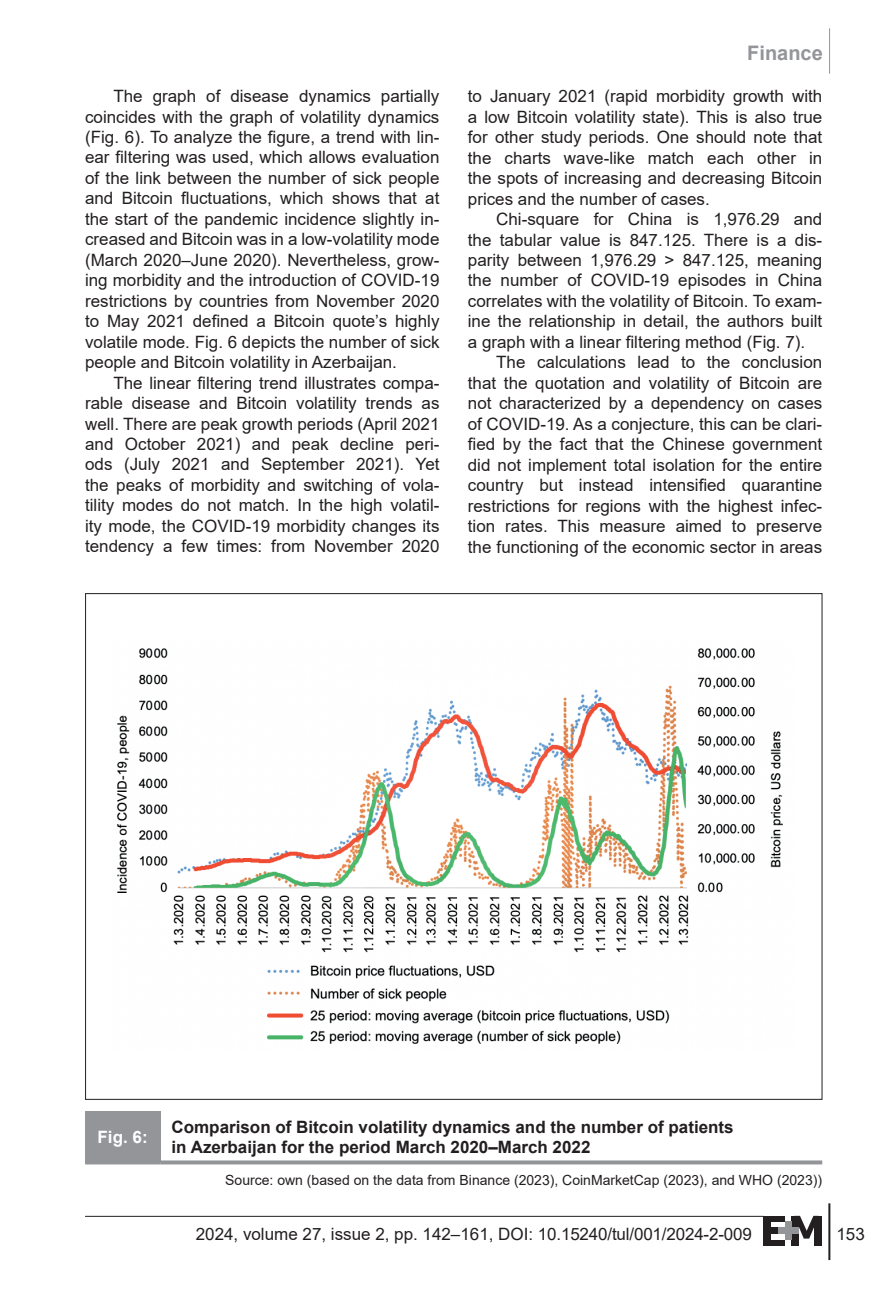
<style>
.page{position:relative;width:896px;height:1304px;background:#fff}
.page>*{position:absolute;margin:0;border:0;box-sizing:border-box;transform-origin:0 0}
.t1{font:700 20px "Arial";color:#939598}
.t2{font:17px/20.4px "Arial";color:#231f20;text-align:justify}
.t3{font:700 17px/20.4px "Arial";color:#231f20}
.t4{font:700 17px "Arial";color:#fff}
.t5{font:14px "Arial";color:#231f20}
</style>
<div class="page">
<hr style="left:829px;top:28px;width:1px;height:46px;background:#939598">
<hr style="left:828px;top:1203px;width:2px;height:57px;background:#231f20">
<hr style="left:85px;top:1216px;width:678px;height:1px;background:#231f20">
<div style="left:763px;top:1216px;width:22px;height:6px;background:#231f20"></div>
<div style="left:763px;top:1240px;width:22px;height:5px;background:#231f20"></div>
<div style="left:763px;top:1228px;width:15px;height:6px;background:#231f20"></div>
<div style="left:763px;top:1216px;width:8px;height:29px;background:#231f20"></div>
<div style="left:791px;top:1216px;width:7px;height:29px;background:#231f20"></div>
<div style="left:814px;top:1216px;width:8px;height:29px;background:#231f20"></div>
<svg style="left:794px;top:1216px;width:20px;height:23px"></svg>
<div style="left:785px;top:1221px;width:6px;height:19px;background:#939598"></div>
<div style="left:778px;top:1228px;width:20px;height:6px;background:#939598"></div>
<div style="left:85px;top:1111px;width:75px;height:51px;background:#939598"></div>
<hr style="left:85px;top:1160px;width:75px;height:4px;background:#939598">
<svg style="left:160px;top:1160px;width:662px;height:4px;background:#9fa1a3"></svg>
<img style="left:117px;top:648px;width:666px;height:396px">
<p class="t2" style="left:85px;top:86px;width:356px;text-indent:28px">The graph of disease dynamics partially coincides with the graph of volatility dynamics (Fig. 6). To analyze the figure, a trend with lin&shy;ear filtering was used, which allows evaluation of the link between the number of sick people and Bitcoin fluctuations, which shows that at the start of the pandemic incidence slightly in&shy;creased and Bitcoin was in a low-volatility mode (March 2020–June 2020). Nevertheless, grow&shy;ing morbidity and the introduction of COVID-19 restrictions by countries from November 2020 to May 2021 defined a Bitcoin quote’s highly volatile mode. Fig. 6 depicts the number of sick people and Bitcoin volatility in Azerbaijan.</p>
<p class="t2" style="left:85px;top:372px;width:356px;text-indent:28px">The linear filtering trend illustrates compa&shy;rable disease and Bitcoin volatility trends as well. There are peak growth periods (April 2021 and October 2021) and peak decline peri&shy;ods (July 2021 and September 2021). Yet the peaks of morbidity and switching of vola&shy;tility modes do not match. In the high volatil&shy;ity mode, the COVID-19 morbidity changes its tendency a few times: from November 2020</p>
<p class="t1" style="left:747px;top:39px;width:77px">Finance</p>
<p class="t2" style="left:468px;top:86px;width:356px">to January 2021 (rapid morbidity growth with a low Bitcoin volatility state). This is also true for other study periods. One should note that the charts wave-like match each other in the spots of increasing and decreasing Bitcoin prices and the number of cases.</p>
<p class="t2" style="left:468px;top:209px;width:356px;text-indent:28px">Chi-square for China is 1,976.29 and the tabular value is 847.125. There is a dis&shy;parity between 1,976.29 &gt; 847.125, meaning the number of COVID-19 episodes in China correlates with the volatility of Bitcoin. To exam&shy;ine the relationship in detail, the authors built a graph with a linear filtering method (Fig. 7).</p>
<p class="t2" style="left:468px;top:352px;width:356px;text-indent:28px">The calculations lead to the conclusion that the quotation and volatility of Bitcoin are not characterized by a dependency on cases of COVID-19. As a conjecture, this can be clari&shy;fied by the fact that the Chinese government did not implement total isolation for the entire country but instead intensified quarantine restrictions for regions with the highest infec&shy;tion rates. This measure aimed to preserve the functioning of the economic sector in areas</p>
<p class="t4" style="left:98px;top:1125px;width:52px">Fig. 6:</p>
<p class="t3" style="left:171px;top:1117px;width:564px">Comparison of Bitcoin volatility dynamics and the number of patients in Azerbaijan for the period March 2020–March 2022</p>
<p class="t5" style="left:225px;top:1170px;width:598px">Source: own (based on the data from Binance (2023), CoinMarketCap (2023), and WHO (2023))</p>
<p class="t2" style="left:196px;top:1224px;width:558px">2024, volume 27, issue 2, pp. 142–161, DOI: 10.15240/tul/001/2024-2-009</p>
<p class="t2" style="left:836px;top:1224px;width:30px">153</p>
</div>
